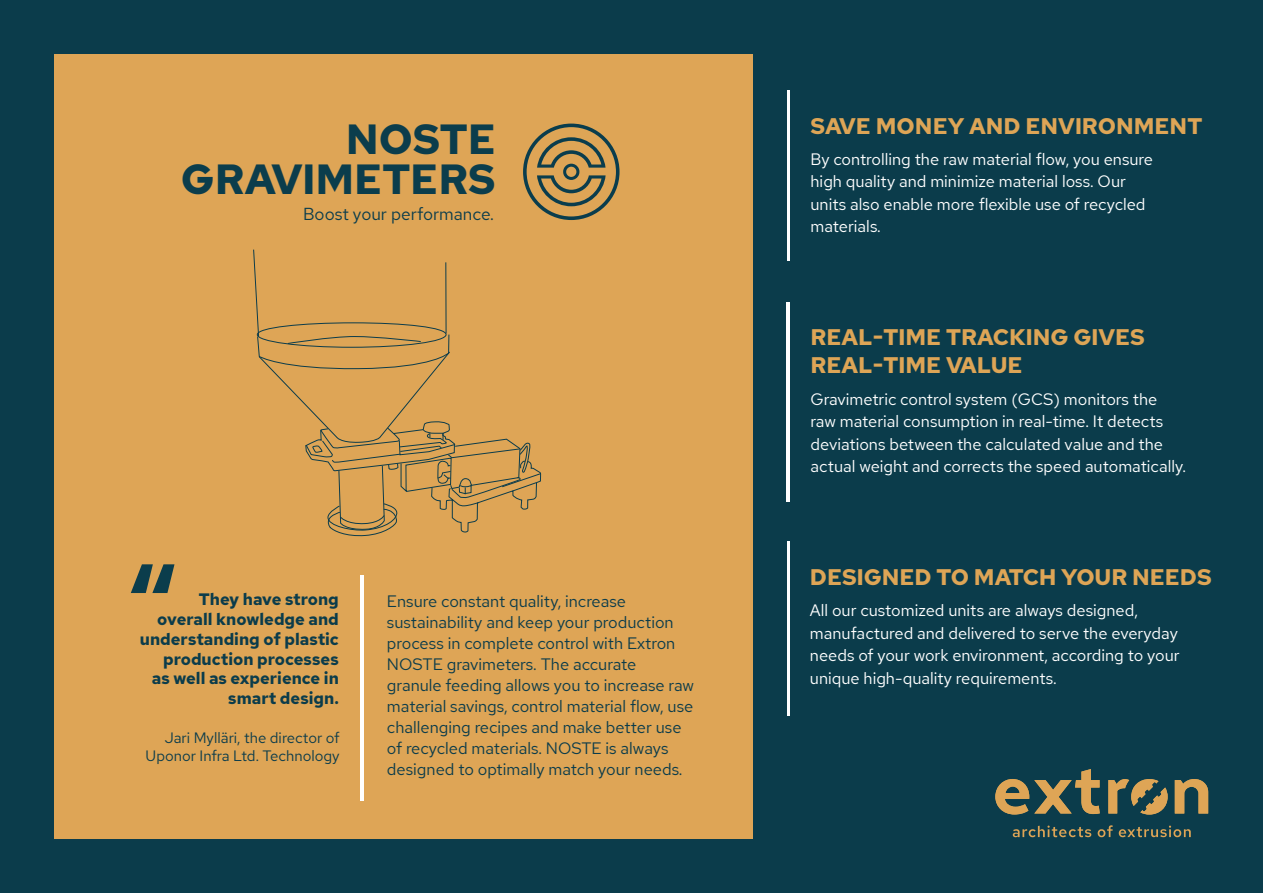
<style>
.page{position:relative;width:1263px;height:893px;background:#0b3c4b}
.page>*{position:absolute;margin:0;border:0;box-sizing:border-box;transform-origin:0 0}
.t1{font:700 94.35px "Red Hat Text";color:#0b3d4c}
.t2{font:700 42px/40.5px "Red Hat Text";color:#0b3d4c;text-align:right}
.t3{font:700 22.5px/28.5px "Red Hat Text";color:#dea556}
.t4{font:17.4px "Red Hat Text";color:#0b3d4c}
.t5{font:16.5px/22.5px "Red Hat Text";color:#fff}
.t6{font:16.5px/21px "Red Hat Text";color:#0b3c4b}
.t7{font:700 16.5px/19.8px "Red Hat Text";color:#0b3c4b;text-align:right}
.t8{font:15px/18px "Red Hat Text";color:#0b3c4b;text-align:right}
</style>
<div class="page">
<div style="left:54px;top:54px;width:699px;height:785px;background:#dea556"></div>
<svg style="left:1013px;top:826px;width:78px;height:11px"></svg>
<svg style="left:1098px;top:825px;width:14px;height:12px"></svg>
<svg style="left:1119px;top:826px;width:72px;height:11px"></svg>
<svg style="left:995px;top:769px;width:105px;height:45px"></svg>
<svg style="left:1175px;top:779px;width:33px;height:34px"></svg>
<svg style="left:1108px;top:779px;width:60px;height:36px"></svg>
<hr style="left:361px;top:575px;width:3px;height:225px;background:#fff">
<hr style="left:787px;top:91px;width:2px;height:170px;background:#fff">
<hr style="left:786px;top:303px;width:4px;height:199px;background:#fff">
<hr style="left:787px;top:542px;width:3px;height:174px;background:#fff">
<svg style="left:523px;top:124px;width:96px;height:96px"></svg>
<svg style="left:253px;top:249px;width:288px;height:288px"></svg>
<p class="t2" style="left:181px;top:119px;width:316px">NOSTE<br>GRAVIMETERS</p>
<p class="t4" style="left:303px;top:202px;width:193px">Boost your performance.</p>
<p class="t1" style="left:128px;top:539px;width:49px">“</p>
<p class="t7" style="left:140px;top:589px;width:201px">They have strong overall knowledge and understanding of plastic production processes<br>as well as experience in smart design.</p>
<p class="t8" style="left:146px;top:729px;width:196px">Jari Mylläri, the director of<br>Uponor Infra Ltd. Technology</p>
<p class="t6" style="left:387px;top:591px;width:309px">Ensure constant quality, increase sustainability and keep your production process in complete control with Extron NOSTE gravimeters. The accurate granule feeding allows you to increase raw material savings, control material flow, use challenging recipes and make better use of recycled materials. NOSTE is always designed to optimally match your needs.</p>
<p class="t3" style="left:810px;top:112px;width:393px">SAVE MONEY AND ENVIRONMENT</p>
<p class="t5" style="left:810px;top:148px;width:344px">By controlling the raw material flow, you ensure high quality and minimize material loss. Our units also enable more flexible use of recycled materials.</p>
<p class="t3" style="left:810px;top:323px;width:336px">REAL-TIME TRACKING GIVES<br>REAL-TIME VALUE</p>
<p class="t5" style="left:810px;top:387px;width:377px">Gravimetric control system (GCS) monitors the raw material consumption in real-time. It detects deviations between the calculated value and the actual weight and corrects the speed automatically.</p>
<p class="t3" style="left:810px;top:563px;width:403px">DESIGNED TO MATCH YOUR NEEDS</p>
<p class="t5" style="left:810px;top:599px;width:371px">All our customized units are always designed, manufactured and delivered to serve the everyday needs of your work environment, according to your unique high-quality requirements.</p>
</div>
